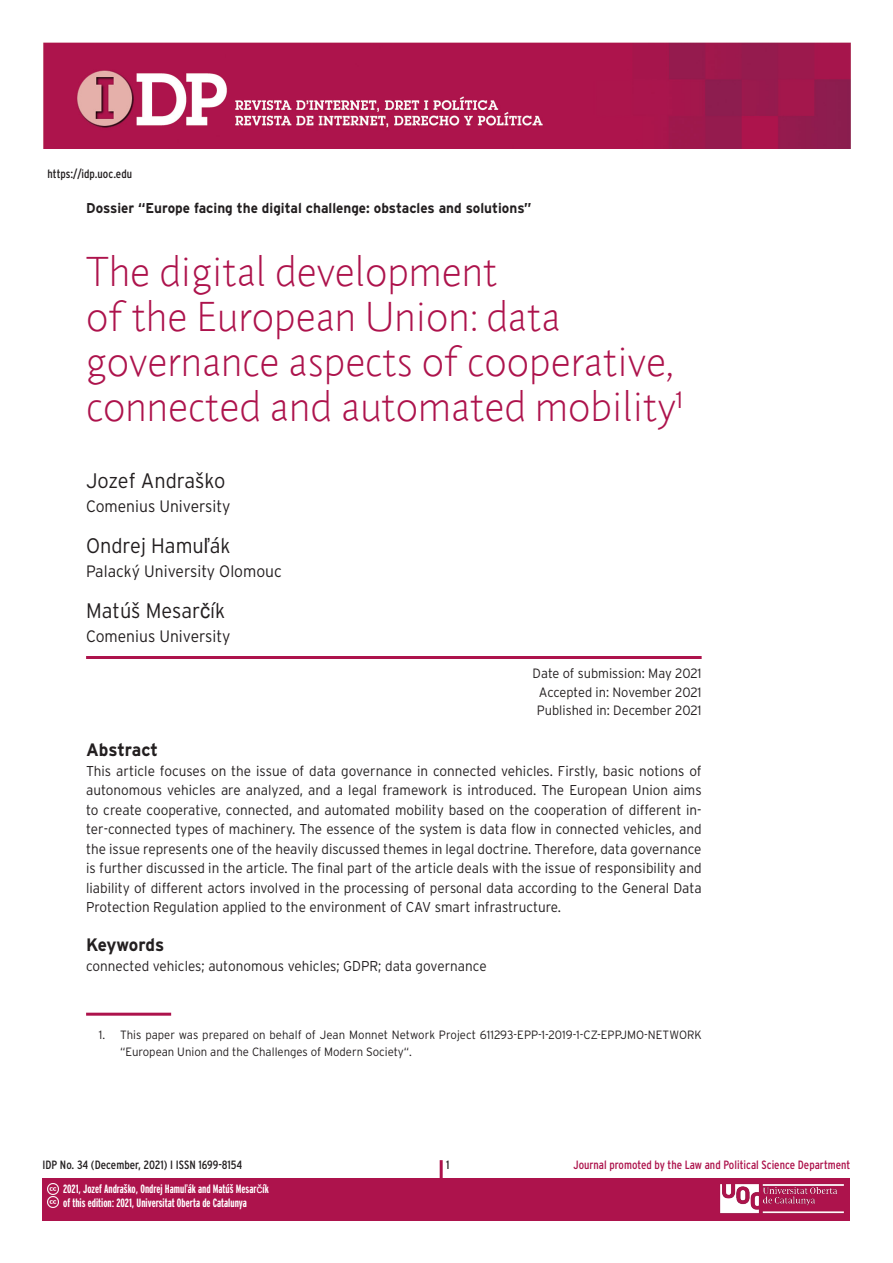
<style>
.page{position:relative;width:893px;height:1263px;background:#fff}
.page>*{position:absolute;margin:0;border:0;box-sizing:border-box;transform-origin:0 0}
._01_titulo{font:40.5px/45px "Pragma ND Light";color:#ad134c}
._01_autor{font:300 21px "Interstate";color:#231f20;scale:.95 1}
._01_resumen{font:700 18px "Interstate";letter-spacing:-.005em;color:#231f20;scale:.95 1}
._01_universidad_0{font:300 16.5px "Interstate";color:#231f20;scale:.95 1}
._01_universidad{font:300 16.5px "Interstate";color:#231f20;scale:.95 1}
._02_texto_base{font:300 14.25px/19.5px "Interstate";color:#231f20;text-align:justify;scale:.95 1}
._01_dossier{font:700 14.25px "Interstate";color:#231f20;scale:.95 1}
._01_fecha{font:300 13.5px "Interstate";color:#231f20;scale:.95 1}
.notes{font:300 12px/16.5px "Interstate";color:#231f20;scale:.95 1}
.t1{font:700 extra-condensed 12px/14.4px "Interstate";color:#fff}
.t2{font:condensed 12px "Interstate";color:#231f20}
.t3{font:condensed 12px "Interstate";color:#ad134c}
.s1{font-family:"Arial";font-weight:400}
.s2{font-family:"Arial";font-weight:400;font-stretch:normal}
</style>
<div class="page">
<img style="left:43px;top:43px;width:807px;height:106px">
<div style="left:43px;top:1178px;width:807px;height:42px;background:#ad134c"></div>
<hr style="left:440px;top:1160px;width:3px;height:44px;background:#ad134c">
<img style="left:720px;top:1184px;width:124px;height:30px">
<svg style="left:47px;top:1183px;width:11px;height:25px"></svg>
<hr style="left:86px;top:656px;width:616px;height:3px;background:#ad134c">
<hr style="left:86px;top:1013px;width:85px;height:3px;background:#ad134c">
<p class="t2" style="left:48px;top:167px;width:86px">https://idp.uoc.edu</p>
<p class="_01_dossier" style="left:86px;top:200px;width:470px">Dossier “Europe facing the digital challenge: obstacles and solutions”</p>
<p class="_01_titulo" style="left:86px;top:249px;width:598px">The digital development<br>of the European Union: data governance aspects of cooperative, connected and automated mobility<sup>1</sup></p>
<p class="_01_autor" style="left:86px;top:469px;width:148px">Jozef Andraško</p>
<h2 class="_01_universidad_0" style="left:86px;top:497px;width:153px">Comenius University</h2>
<p class="_01_autor" style="left:86px;top:534px;width:154px">Ondrej Hamu<span class="s1">ľ</span>ák</p>
<h2 class="_01_universidad_0" style="left:86px;top:562px;width:208px">Palacký University Olomouc</h2>
<p class="_01_autor" style="left:86px;top:599px;width:148px">Matúš Mesar<span class="s1">č</span>ík</p>
<p class="_01_universidad" style="left:86px;top:627px;width:153px">Comenius University</p>
<p class="_01_fecha" style="left:533px;top:665px;width:179px">Date of submission: May 2021</p>
<p class="_01_fecha" style="left:539px;top:684px;width:173px">Accepted in: November 2021</p>
<p class="_01_fecha" style="left:537px;top:703px;width:175px">Published in: December 2021</p>
<p class="_01_resumen" style="left:86px;top:740px;width:77px">Abstract</p>
<p class="_02_texto_base" style="left:86px;top:761px;width:649px">This article focuses on the issue of data governance in connected vehicles. Firstly, basic notions of autonomous vehicles are analyzed, and a legal framework is introduced. The European Union aims to create cooperative, connected, and automated mobility based on the cooperation of different in&shy;ter-connected types of machinery. The essence of the system is data flow in connected vehicles, and the issue represents one of the heavily discussed themes in legal doctrine. Therefore, data governance is further discussed in the article. The final part of the article deals with the issue of responsibility and liability of different actors involved in the processing of personal data according to the General Data Protection Regulation applied to the environment of CAV smart infrastructure.</p>
<p class="_01_resumen" style="left:86px;top:935px;width:84px">Keywords</p>
<p class="_02_texto_base" style="left:86px;top:956px;width:423px">connected vehicles; autonomous vehicles; GDPR; data governance</p>
<p class="notes" style="left:120px;top:1026px;width:614px;text-indent:-21px">1. This paper was prepared on behalf of Jean Monnet Network Project 611293-EPP-1-2019-1-CZ-EPPJMO-NETWORK “European Union and the Challenges of Modern Society“.</p>
<p class="t2" style="left:43px;top:1158px;width:201px">IDP No. 34 (December, 2021) I ISSN 1699-8154</p>
<p class="t2" style="left:446px;top:1158px;width:5px">1</p>
<p class="t3" style="left:573px;top:1158px;width:279px">Journal promoted by the Law and Political Science Department</p>
<p class="t1" style="left:63px;top:1181px;width:207px">2021, Jozef Andraško, Ondrej Hamu<span class="s2">ľ</span>ák and Matúš Mesar<span class="s2">č</span>ík of this edition: 2021, Universitat Oberta de Catalunya</p>
</div>
